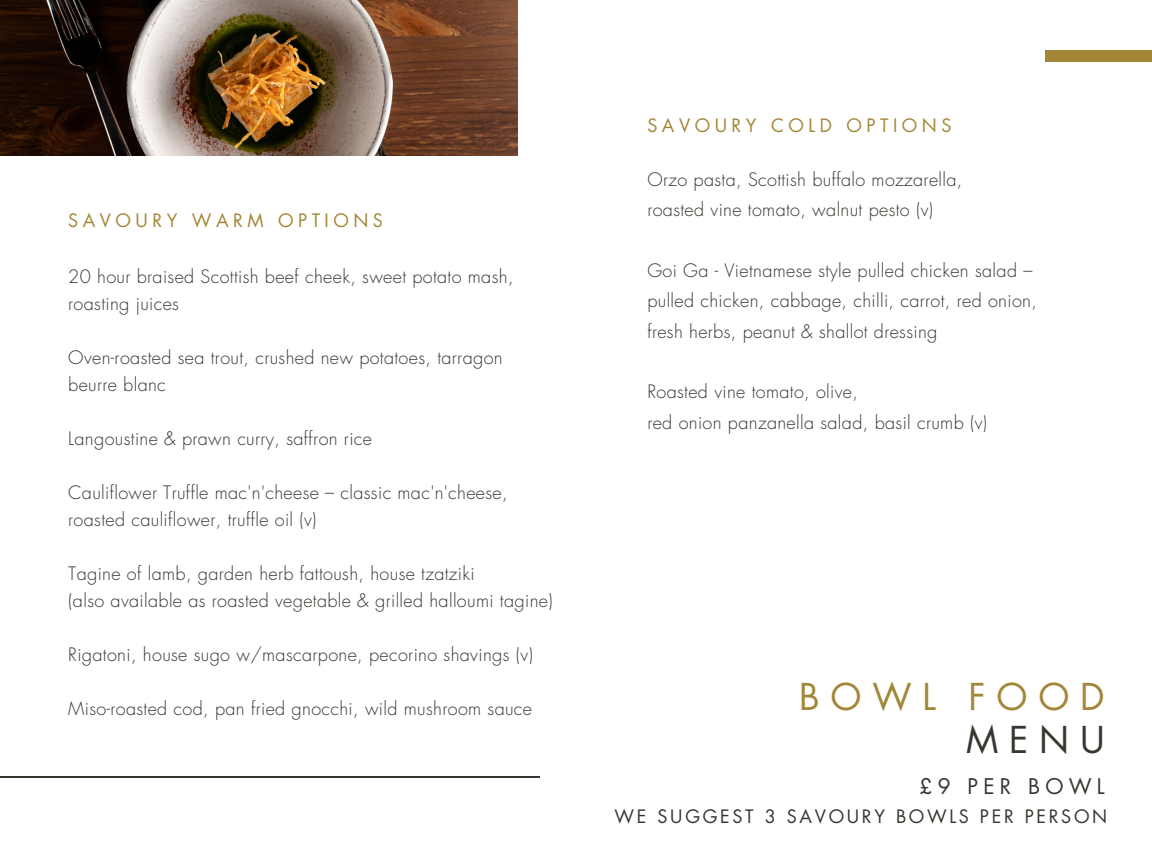
<style>
.page{position:relative;width:1152px;height:864px;background:#fff}
.page>*{position:absolute;margin:0;border:0;box-sizing:border-box;transform-origin:0 0}
.t1{font:36px "Futura Std";letter-spacing:.3em;color:#a38738}
.t2{font:36px "Futura Std";color:#35382f}
.t3{font:21px "Futura Std";letter-spacing:.25em;color:#35382f}
.t4{font:300 18px/27px "Futura Std";letter-spacing:.02em;color:#35382f}
.t5{font:18px "Futura Std";letter-spacing:.25em;color:#a38738}
.t6{font:18px "Futura Std";letter-spacing:.15em;color:#35382f}
</style>
<div class="page">
<hr style="left:0;top:776px;width:540px;height:2px;background:#35382f">
<img style="left:0;top:0;width:518px;height:155px">
<div style="left:1045px;top:50px;width:107px;height:12px;background:#a38738"></div>
<p class="t5" style="left:68px;top:212px;width:316px">SAVOURY WARM OPTIONS</p>
<p class="t4" style="left:68px;top:264px;width:447px">20 hour braised Scottish beef cheek, sweet potato mash, roasting juices</p>
<p class="t4" style="left:68px;top:345px;width:436px">Oven-roasted sea trout, crushed new potatoes, tarragon beurre blanc</p>
<p class="t4" style="left:68px;top:426px;width:305px">Langoustine &amp; prawn curry, saffron rice</p>
<p class="t4" style="left:68px;top:480px;width:441px">Cauliflower Truffle mac'n'cheese – classic mac'n'cheese, roasted cauliflower, truffle oil (v)</p>
<p class="t4" style="left:68px;top:561px;width:408px">Tagine of lamb, garden herb fattoush, house tzatziki</p>
<p class="t4" style="left:68px;top:588px;width:486px">(also available as roasted vegetable &amp; grilled halloumi tagine)</p>
<p class="t4" style="left:68px;top:642px;width:466px">Rigatoni, house sugo w/mascarpone, pecorino shavings (v)</p>
<p class="t4" style="left:68px;top:696px;width:465px">Miso-roasted cod, pan fried gnocchi, wild mushroom sauce</p>
<p class="t5" style="left:647px;top:117px;width:306px">SAVOURY COLD OPTIONS</p>
<p class="t4" style="left:647px;top:166px;width:317px">Orzo pasta, Scottish buffalo mozzarella,</p>
<p class="t4" style="left:647px;top:197px;width:287px">roasted vine tomato, walnut pesto (v)</p>
<p class="t4" style="left:647px;top:258px;width:387px">Goi Ga - Vietnamese style pulled chicken salad –</p>
<p class="t4" style="left:647px;top:288px;width:391px">pulled chicken, cabbage, chilli, carrot, red onion,</p>
<p class="t4" style="left:647px;top:318px;width:292px">fresh herbs, peanut &amp; shallot dressing</p>
<p class="t4" style="left:647px;top:379px;width:212px">Roasted vine tomato, olive,</p>
<p class="t4" style="left:647px;top:409px;width:341px">red onion panzanella salad, basil crumb (v)</p>
<p class="t1" style="left:799px;top:680px;width:307px">BOWL FOOD</p>
<p class="t2" style="left:966px;top:723px;width:140px">MENU</p>
<p class="t3" style="left:920px;top:776px;width:187px">£9 PER BOWL</p>
<p class="t6" style="left:615px;top:808px;width:494px">WE SUGGEST 3 SAVOURY BOWLS PER PERSON</p>
</div>
